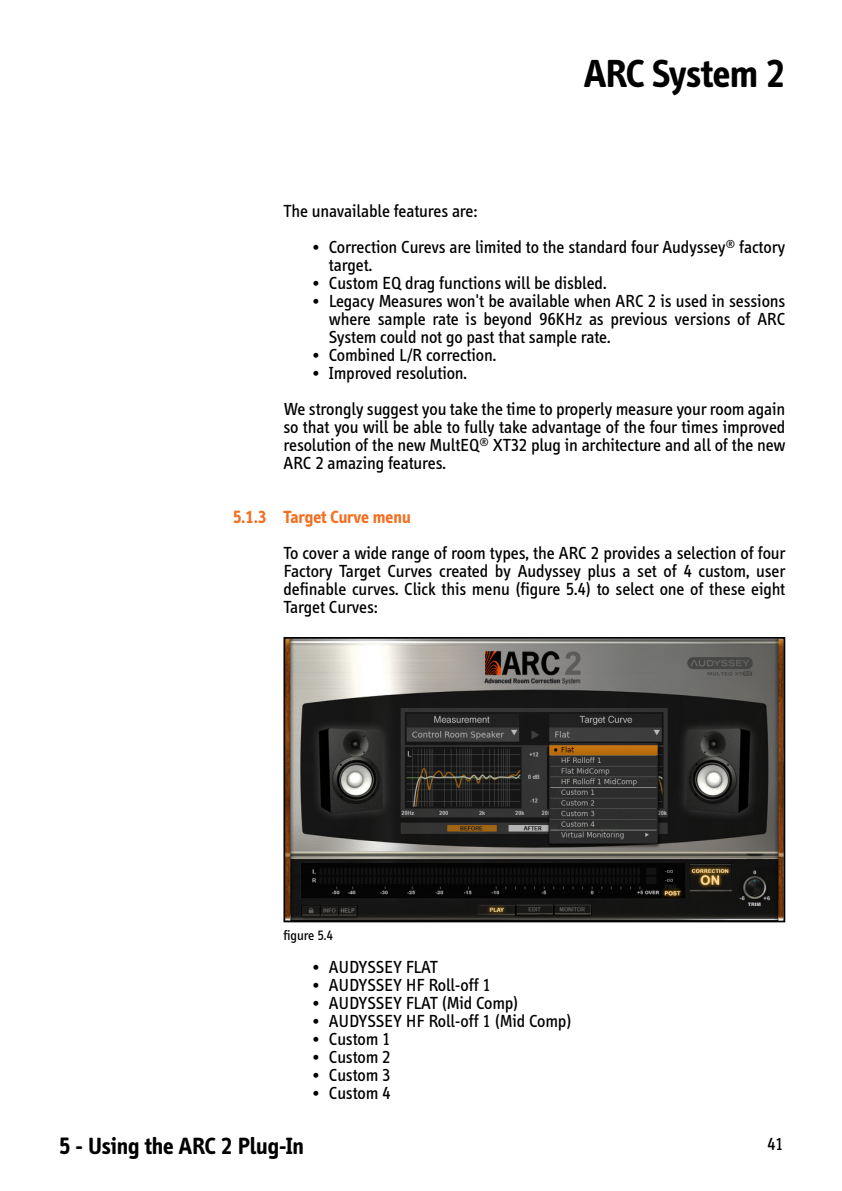
<style>
.page{position:relative;width:842px;height:1191px;background:#fff}
.page>*{position:absolute;margin:0;border:0;box-sizing:border-box;transform-origin:0 0}
.t1{font:700 40px "Info";letter-spacing:-.01em;color:#000}
.t2{font:700 24px "Info";color:#000}
.Testo{font:18px/18px "Info";color:#000;text-align:justify}
.Titolo_Paragrafo{font:700 18px "Info";color:#f36f21}
.Dida_Figura{font:14px "Info";color:#000}
</style>
<div class="page">
<img style="left:286px;top:640px;width:496px;height:279px">
<div style="left:283px;top:637px;width:502px;height:285px;border:2px solid #000"></div>
<h1 class="t1" style="left:584px;top:51px;width:203px">ARC System 2</h1>
<p class="Testo" style="left:283px;top:202px;width:195px">The unavailable features are:</p>
<p class="Testo" style="left:329px;top:238px;width:458px;text-indent:-17px">• Correction Curevs are limited to the standard four Audyssey<sup>®</sup> factory target.</p>
<p class="Testo" style="left:312px;top:274px;width:296px">• Custom EQ drag functions will be disbled.</p>
<p class="Testo" style="left:329px;top:292px;width:458px;text-indent:-17px">• Legacy Measures won't be available when ARC 2 is used in sessions where sample rate is beyond 96KHz as previous versions of ARC System could not go past that sample rate.</p>
<p class="Testo" style="left:312px;top:346px;width:186px">• Combined L/R correction.</p>
<p class="Testo" style="left:312px;top:364px;width:157px">• Improved resolution.</p>
<p class="Testo" style="left:283px;top:400px;width:503px">We strongly suggest you take the time to properly measure your room again so that you will be able to fully take advantage of the four times improved resolution of the new MultEQ<sup>®</sup> XT32 plug in architecture and all of the new ARC 2 amazing features.</p>
<p class="Titolo_Paragrafo" style="left:233px;top:506px;width:179px">5.1.3 Target Curve menu</p>
<p class="Testo" style="left:283px;top:544px;width:503px">To cover a wide range of room types, the ARC 2 provides a selection of four Factory Target Curves created by Audyssey plus a set of 4 custom, user definable curves. Click this menu (figure 5.4) to select one of these eight Target Curves:</p>
<p class="Dida_Figura" style="left:283px;top:927px;width:51px">figure 5.4</p>
<p class="Testo" style="left:312px;top:958px;width:127px">• AUDYSSEY FLAT</p>
<p class="Testo" style="left:312px;top:976px;width:180px">• AUDYSSEY HF Roll-off 1</p>
<p class="Testo" style="left:312px;top:994px;width:208px">• AUDYSSEY FLAT (Mid Comp)</p>
<p class="Testo" style="left:312px;top:1012px;width:261px">• AUDYSSEY HF Roll-off 1 (Mid Comp)</p>
<p class="Testo" style="left:312px;top:1030px;width:80px">• Custom 1</p>
<p class="Testo" style="left:312px;top:1048px;width:80px">• Custom 2</p>
<p class="Testo" style="left:312px;top:1066px;width:80px">• Custom 3</p>
<p class="Testo" style="left:312px;top:1084px;width:80px">• Custom 4</p>
<h2 class="t2" style="left:59px;top:1132px;width:247px">5 - Using the ARC 2 Plug-In</h2>
<p class="Testo" style="left:767px;top:1135px;width:18px">41</p>
</div>
